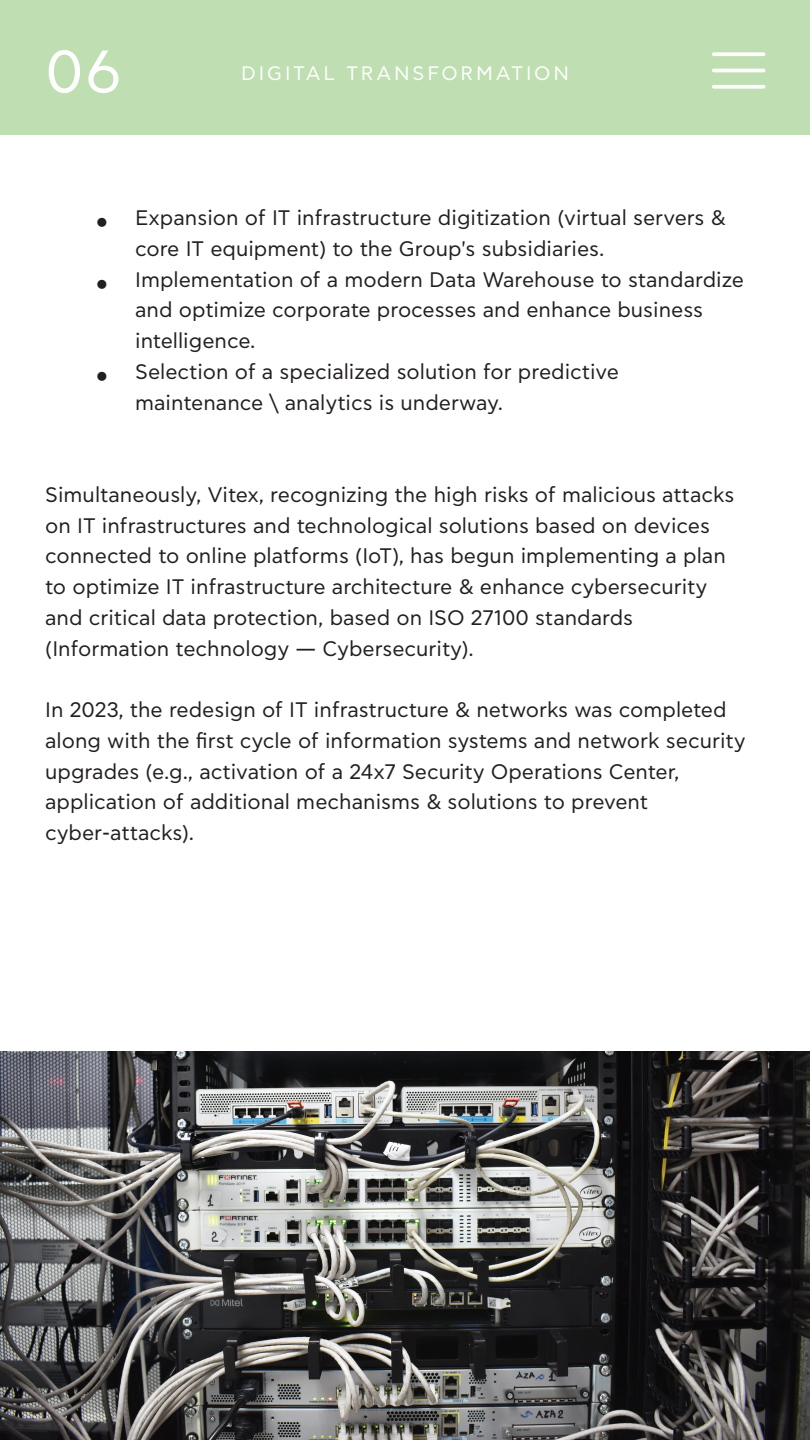
<style>
.page{position:relative;width:810px;height:1440px;background:#fff}
.page>*{position:absolute;margin:0;border:0;box-sizing:border-box;transform-origin:0 0}
.t1{font:60px "CF Asty Std";color:#fff}
.t2{font:21px/30.8px "CF Asty Std";color:#231f20}
.t3{font:19.5px "CF Asty Std";letter-spacing:.14em;color:#fff}
</style>
<div class="page">
<div style="left:0;top:0;width:810px;height:135px;background:#bfdfb3"></div>
<svg style="left:714px;top:52px;width:50px;height:4px"></svg>
<hr style="left:714px;top:69px;width:50px;height:3px;background:#fff">
<svg style="left:714px;top:85px;width:50px;height:4px"></svg>
<img style="left:0;top:1052px;width:810px;height:388px">
<h1 class="t1" style="left:45px;top:38px;width:78px">06</h1>
<p class="t3" style="left:241px;top:62px;width:329px">DIGITAL TRANSFORMATION</p>
<p class="t2" style="left:135px;top:203px;width:610px">Expansion of IT infrastructure digitization (virtual servers &amp; core IT equipment) to the Group's subsidiaries.<br>Implementation of a modern Data Warehouse to standardize and optimize corporate processes and enhance business intelligence.<br>Selection of a specialized solution for predictive maintenance \ analytics is underway.</p>
<p class="t2" style="left:45px;top:480px;width:691px">Simultaneously, Vitex, recognizing the high risks of malicious attacks on IT infrastructures and technological solutions based on devices connected to online platforms (IoT), has begun implementing a plan to optimize IT infrastructure architecture &amp; enhance cybersecurity and critical data protection, based on ISO 27100 standards (Information technology — Cybersecurity).</p>
<p class="t2" style="left:45px;top:695px;width:702px">In 2023, the redesign of IT infrastructure &amp; networks was completed along with the first cycle of information systems and network security upgrades (e.g., activation of a 24x7 Security Operations Center, application of additional mechanisms &amp; solutions to prevent cyber-attacks).</p>
</div>
